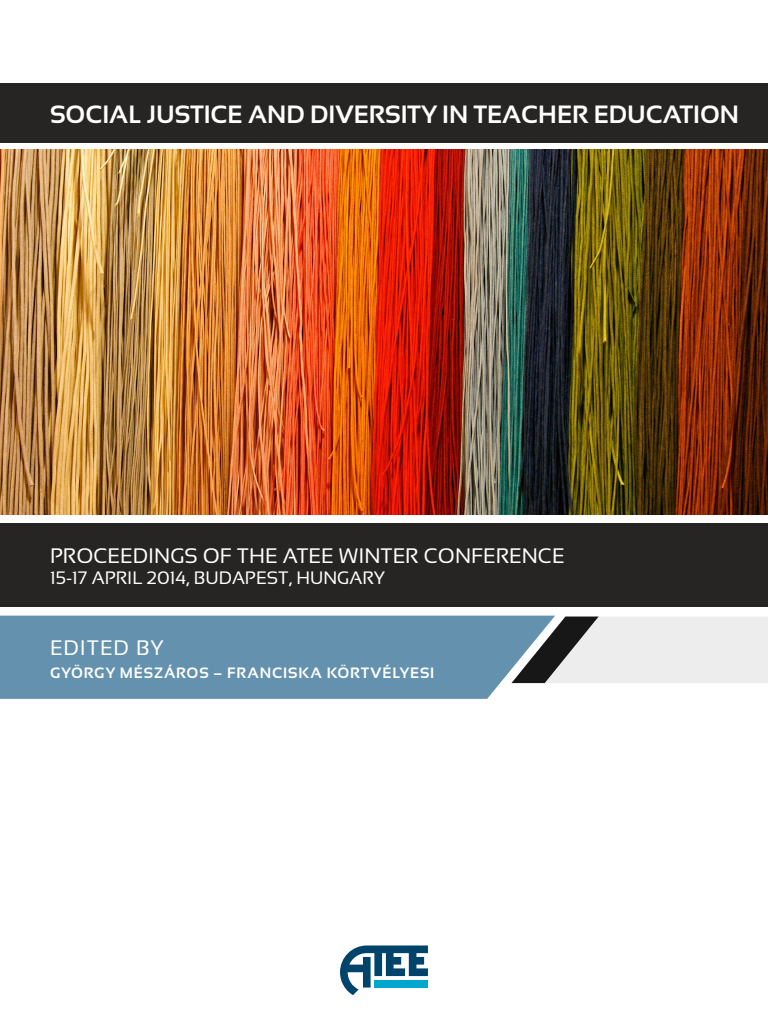
<style>
.page{position:relative;width:768px;height:1024px;background:#fff}
.page>*{position:absolute;margin:0;border:0;box-sizing:border-box;transform-origin:0 0}
.t1{font:700 25px "Sansation";color:#fff}
.t2{font:21px "Sansation";color:#fff}
.t3{font:21px "Sansation";letter-spacing:.04em;color:#fff}
.t4{font:18px "Sansation";color:#fff}
.t5{font:700 15px "Sansation";letter-spacing:.06em;color:#fff}
</style>
<div class="page">
<img style="left:0;top:150px;width:768px;height:364px">
<div style="left:0;top:83px;width:768px;height:60px;background:#272523"></div>
<div style="left:0;top:524px;width:768px;height:83px;background:#272523"></div>
<svg style="left:555px;top:616px;width:213px;height:67px"></svg>
<svg style="left:0;top:616px;width:555px;height:83px;fill:#6492ae"></svg>
<svg style="left:340px;top:945px;width:88px;height:50px"></svg>
<p class="t1" style="left:50px;top:100px;width:691px">SOCIAL JUSTICE AND DIVERSITY IN TEACHER EDUCATION</p>
<p class="t2" style="left:50px;top:544px;width:516px">PROCEEDINGS OF THE ATEE WINTER CONFERENCE</p>
<p class="t4" style="left:50px;top:568px;width:337px">15-17 APRIL 2014, BUDAPEST, HUNGARY</p>
<p class="t3" style="left:50px;top:636px;width:115px">EDITED BY</p>
<p class="t5" style="left:50px;top:665px;width:386px">GYÖRGY MÉSZÁROS – FRANCISKA KÖRTVÉLYESI</p>
</div>
